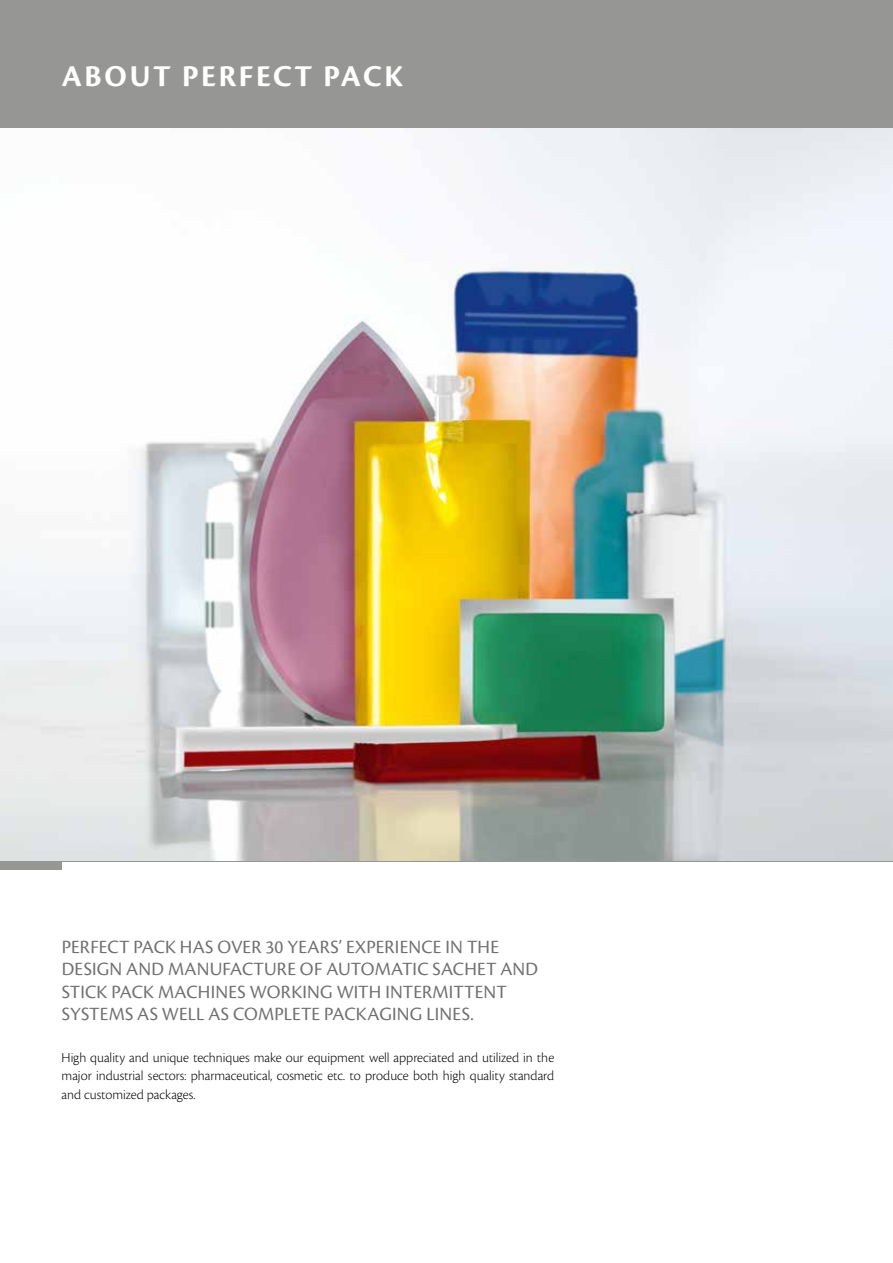
<style>
.page{position:relative;width:893px;height:1263px;background:#fff}
.page>*{position:absolute;margin:0;border:0;box-sizing:border-box;transform-origin:0 0}
.t1{font:31.5px "Cronos Pro Bold Subh";letter-spacing:.085em;color:#fff}
.t2{font:19.5px/22.5px "Cronos Pro Subh";letter-spacing:.01em;color:#6f7070}
.t3{font:14.25px/18.8px "Cronos Pro Lt Subh";letter-spacing:-.005em;color:#000;text-align:justify}
</style>
<div class="page">
<img style="left:0;top:128px;width:893px;height:733px">
<div style="left:0;top:861px;width:62px;height:9px;background:#969794"></div>
<hr style="left:0;top:861px;width:893px;height:1px;background:#969794">
<div style="left:0;top:0;width:893px;height:128px;background:#969794"></div>
<h1 class="t1" style="left:62px;top:58px;width:343px">ABOUT PERFECT PACK</h1>
<h2 class="t2" style="left:62px;top:935px;width:478px">PERFECT PACK HAS OVER 30 YEARS’ EXPERIENCE IN THE DESIGN AND MANUFACTURE OF AUTOMATIC SACHET AND STICK PACK MACHINES WORKING WITH INTERMITTENT SYSTEMS AS WELL AS COMPLETE PACKAGING LINES.</h2>
<p class="t3" style="left:62px;top:1048px;width:494px">High quality and unique techniques make our equipment well appreciated and utilized in the major industrial sectors: pharmaceutical, cosmetic etc. to produce both high quality standard and customized packages.</p>
</div>
